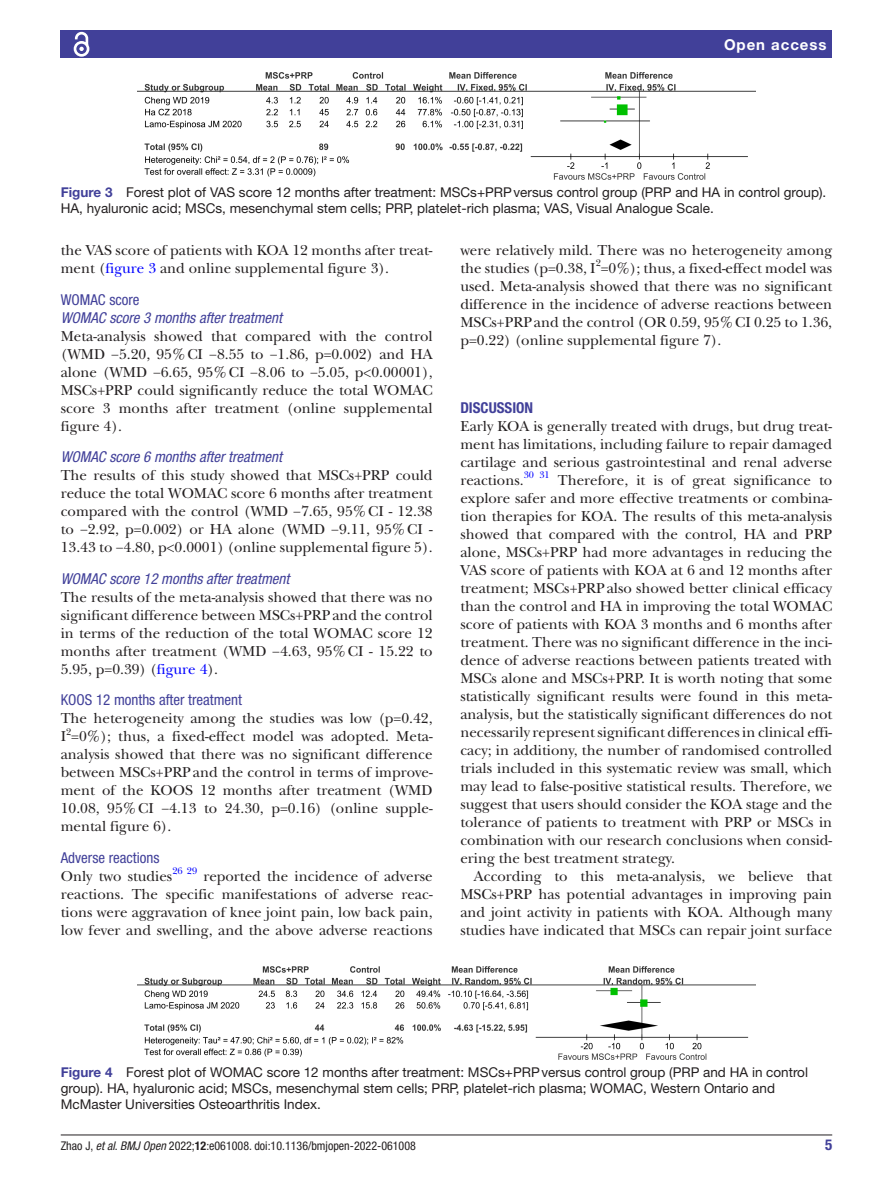
<style>
.page{position:relative;width:893px;height:1191px;background:#fff}
.page>*{position:absolute;margin:0;border:0;box-sizing:border-box;transform-origin:0 0}
.t1{font:15px/18px "New Baskerville";color:#231f20;text-align:justify}
.t2{font:italic condensed 15px "Helvetica Neue LT Std";color:#414099}
.t3{font:condensed 15px "Helvetica Neue LT Std";color:#414099}
.t4{font:700 condensed 15px "Helvetica Neue LT Std";color:#414099}
.t5{font:700 15px "Helvetica Neue LT Std";letter-spacing:.065em;color:#fff}
.t6{font:13.5px/16.2px "Helvetica Neue LT Std";color:#231f20}
.t7{font:condensed 12px "Helvetica Neue LT Std";color:#231f20}
.t8{font:9.9px "New Baskerville";color:#00f}
.t9{font:9.9px "New Baskerville";color:#231f20}
.s1{font-weight:700;color:#414099}
.s2{color:#00f}
.s3{font-style:italic}
.s4{font-weight:700}
</style>
<div class="page">
<hr style="left:61px;top:1134px;width:771px;height:1px;background:#231f20">
<div style="left:61px;top:31px;width:771px;height:27px;background:#414099"></div>
<svg style="left:73px;top:31px;width:17px;height:26px"></svg>
<img style="left:138px;top:966px;width:617px;height:93px">
<img style="left:138px;top:73px;width:617px;height:106px">
<p class="t5" style="left:724px;top:35px;width:104px">Open access</p>
<p class="t6" style="left:61px;top:184px;width:767px"><span class="s1">Figure 3</span> Forest plot of VAS score 12 months after treatment: MSCs+PRPversus control group (PRP and HA in control group).<br>HA, hyaluronic acid; MSCs, mesenchymal stem cells; PRP, platelet-rich plasma; VAS, Visual Analogue Scale.</p>
<p class="t1" style="left:61px;top:241px;width:373px">the VAS score of patients with KOA 12 months after treat&shy;ment (<span class="s2">figure 3</span> and online supplemental figure 3).</p>
<p class="t3" style="left:61px;top:291px;width:80px">WOMAC score</p>
<p class="t2" style="left:61px;top:309px;width:223px">WOMAC score 3 months after treatment</p>
<p class="t1" style="left:61px;top:327px;width:373px">Meta-analysis showed that compared with the control (WMD −5.20, 95%CI −8.55 to −1.86, p=0.002) and HA alone (WMD −6.65, 95%CI −8.06 to −5.05, p&lt;0.00001), MSCs+PRP could significantly reduce the total WOMAC score 3 months after treatment (online supplemental figure 4).</p>
<p class="t2" style="left:61px;top:448px;width:223px">WOMAC score 6 months after treatment</p>
<p class="t1" style="left:61px;top:466px;width:373px">The results of this study showed that MSCs+PRP could reduce the total WOMAC score 6 months after treatment compared with the control (WMD −7.65, 95%CI - 12.38 to −2.92, p=0.002) or HA alone (WMD −9.11, 95%CI - 13.43 to −4.80, p&lt;0.0001) (online supplemental figure 5).</p>
<p class="t2" style="left:61px;top:570px;width:230px">WOMAC score 12 months after treatment</p>
<p class="t1" style="left:61px;top:588px;width:373px">The results of the meta-analysis showed that there was no significant difference between MSCs+PRPand the control in terms of the reduction of the total WOMAC score 12 months after treatment (WMD −4.63, 95%CI - 15.22 to 5.95, p=0.39) (<span class="s2">figure 4</span>).</p>
<p class="t3" style="left:61px;top:691px;width:183px">KOOS 12 months after treatment</p>
<p class="t1" style="left:61px;top:709px;width:373px">The heterogeneity among the studies was low (p=0.42,<br>I =0%); thus, a fixed-effect model was adopted. Meta-</p>
<p class="t9" style="left:66px;top:725px;width:7px">2</p>
<p class="t1" style="left:61px;top:745px;width:373px">analysis showed that there was no significant difference between MSCs+PRPand the control in terms of improve&shy;ment of the KOOS 12 months after treatment (WMD 10.08, 95%CI −4.13 to 24.30, p=0.16) (online supple&shy;mental figure 6).</p>
<p class="t3" style="left:61px;top:849px;width:100px">Adverse reactions</p>
<p class="t1" style="left:61px;top:867px;width:113px">Only two studies</p>
<p class="t8" style="left:172px;top:865px;width:26px">26 29</p>
<p class="t1" style="left:61px;top:867px;width:373px;text-indent:143px">reported the incidence of adverse reactions. The specific manifestations of adverse reac&shy;tions were aggravation of knee joint pain, low back pain, low fever and swelling, and the above adverse reactions</p>
<p class="t1" style="left:460px;top:241px;width:373px">were relatively mild. There was no heterogeneity among the studies (p=0.38, I<sup>2</sup>=0%); thus, a fixed-effect model was used. Meta-analysis showed that there was no significant difference in the incidence of adverse reactions between MSCs+PRPand the control (OR 0.59, 95%CI 0.25 to 1.36, p=0.22) (online supplemental figure 7).</p>
<p class="t4" style="left:460px;top:398px;width:74px">DISCUSSION</p>
<p class="t1" style="left:460px;top:417px;width:373px">Early KOA is generally treated with drugs, but drug treat&shy;ment has limitations, including failure to repair damaged cartilage and serious gastrointestinal and renal adverse reactions.</p>
<p class="t8" style="left:524px;top:469px;width:28px">30 31</p>
<p class="t1" style="left:460px;top:471px;width:373px;text-indent:97px">Therefore, it is of great significance to explore safer and more effective treatments or combina&shy;tion therapies for KOA. The results of this meta-analysis showed that compared with the control, HA and PRP alone, MSCs+PRP had more advantages in reducing the VAS score of patients with KOA at 6 and 12 months after treatment; MSCs+PRPalso showed better clinical efficacy than the control and HA in improving the total WOMAC score of patients with KOA 3 months and 6 months after treatment. There was no significant difference in the inci&shy;dence of adverse reactions between patients treated with MSCs alone and MSCs+PRP. It is worth noting that some statistically significant results were found in this meta&shy;analysis, but the statistically significant differences do not necessarily represent significant differences in clinical effi&shy;cacy; in additiony, the number of randomised controlled trials included in this systematic review was small, which may lead to false-positive statistical results. Therefore, we suggest that users should consider the KOA stage and the tolerance of patients to treatment with PRP or MSCs in combination with our research conclusions when consid&shy;ering the best treatment strategy.</p>
<p class="t1" style="left:460px;top:867px;width:373px;text-indent:14px">According to this meta-analysis, we believe that MSCs+PRP has potential advantages in improving pain and joint activity in patients with KOA. Although many studies have indicated that MSCs can repair joint surface</p>
<p class="t6" style="left:61px;top:1063px;width:749px"><span class="s1">Figure 4</span> Forest plot of WOMAC score 12 months after treatment: MSCs+PRPversus control group (PRP and HA in control group). HA, hyaluronic acid; MSCs, mesenchymal stem cells; PRP, platelet-rich plasma; WOMAC, Western Ontario and<br>McMaster Universities Osteoarthritis Index.</p>
<p class="t7" style="left:61px;top:1138px;width:357px">Zhao J, <span class="s3">et al</span>. <span class="s3">BMJ Open</span> 2022;<span class="s4">12</span>:e061008. doi:10.1136/bmjopen-2022-061008</p>
<p class="t4" style="left:825px;top:1135px;width:9px">5</p>
</div>
